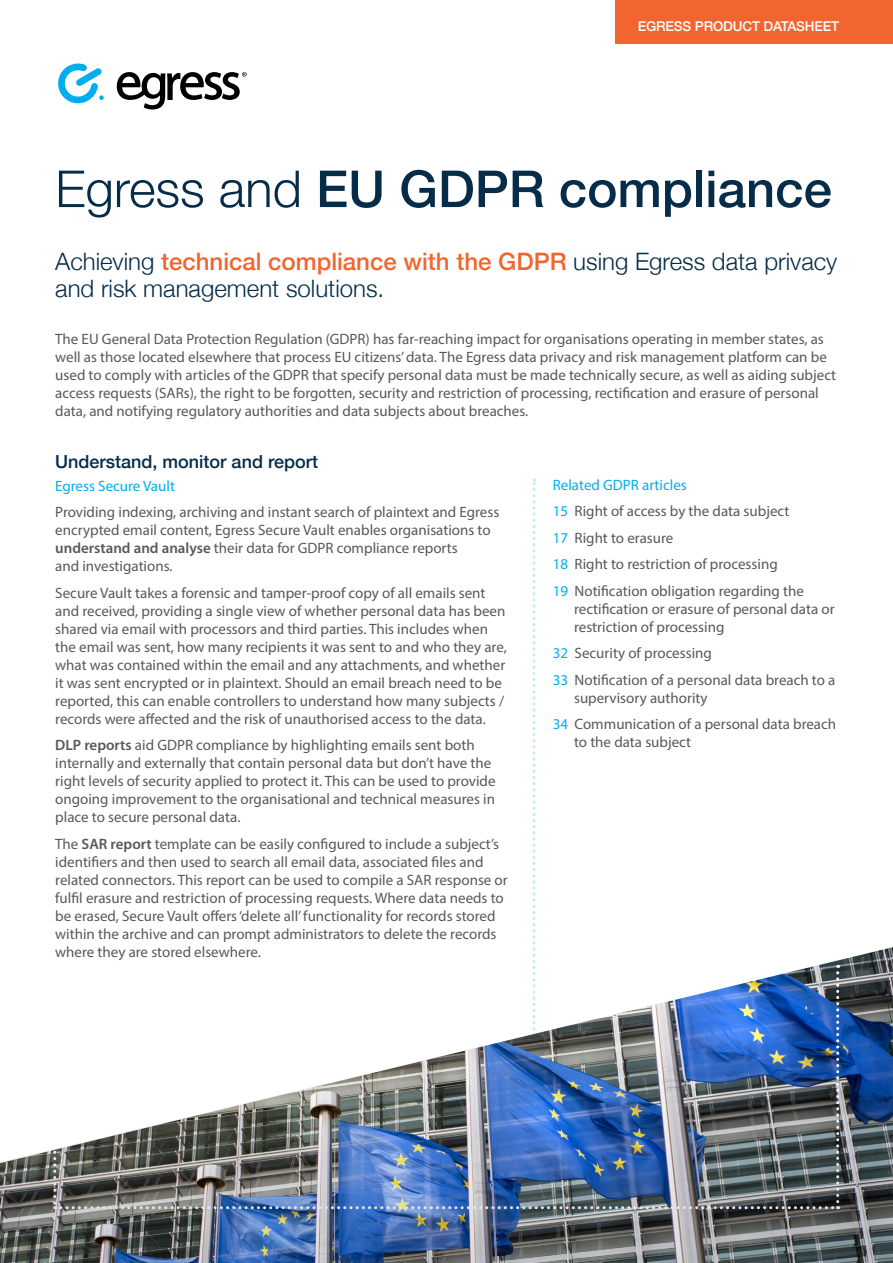
<style>
.page{position:relative;width:893px;height:1263px;background:#fff}
.page>*{position:absolute;margin:0;border:0;box-sizing:border-box;transform-origin:0 0}
.t1{font:500 51px "Helvetica Neue";color:#052c49}
.t2{font:300 24px/27px "Helvetica Neue";color:#052c49}
.t3{font:500 18px "Helvetica Neue";color:#052c49}
.t4{font:15px/18px "Myriad Pro";color:#5c5756}
.t5{font:15px "Myriad Pro";color:#00aeef}
.t6{font:500 13.5px "Helvetica Neue";letter-spacing:-.01em;color:#fff}
.s1{font-weight:300}
.s2{font-weight:500;color:#f2652e}
.s3{font-weight:600}
.s4{color:#00aeef}
</style>
<div class="page">
<img style="left:0;top:941px;width:893px;height:322px">
<svg style="left:117px;top:72px;width:130px;height:37px"></svg>
<svg style="left:58px;top:63px;width:46px;height:41px"></svg>
<div style="left:616px;top:0;width:277px;height:43px;background:#f2652e"></div>
<p class="t6" style="left:638px;top:15px;width:203px">EGRESS PRODUCT DATASHEET</p>
<h1 class="t1" style="left:55px;top:148px;width:778px"><span class="s1">Egress and</span> EU GDPR compliance</h1>
<h2 class="t2" style="left:55px;top:246px;width:784px">Achieving <span class="s2">technical compliance with the GDPR</span> using Egress data privacy and risk management solutions.</h2>
<p class="t4" style="left:55px;top:330px;width:782px">The EU General Data Protection Regulation (GDPR) has far-reaching impact for organisations operating in member states, as well as those located elsewhere that process EU citizens’ data. The Egress data privacy and risk management platform can be used to comply with articles of the GDPR that specify personal data must be made technically secure, as well as aiding subject access requests (SARs), the right to be forgotten, security and restriction of processing, rectification and erasure of personal data, and notifying regulatory authorities and data subjects about breaches.</p>
<p class="t3" style="left:55px;top:447px;width:264px">Understand, monitor and report</p>
<p class="t5" style="left:55px;top:476px;width:121px">Egress Secure Vault</p>
<p class="t4" style="left:55px;top:503px;width:446px">Providing indexing, archiving and instant search of plaintext and Egress encrypted email content, Egress Secure Vault enables organisations to <span class="s3">understand and analyse</span> their data for GDPR compliance reports<br>and investigations.</p>
<p class="t4" style="left:55px;top:583px;width:453px">Secure Vault takes a forensic and tamper-proof copy of all emails sent and received, providing a single view of whether personal data has been shared via email with processors and third parties. This includes when the email was sent, how many recipients it was sent to and who they are, what was contained within the email and any attachments, and whether it was sent encrypted or in plaintext. Should an email breach need to be reported, this can enable controllers to understand how many subjects / records were affected and the risk of unauthorised access to the data.</p>
<p class="t4" style="left:55px;top:736px;width:442px"><span class="s3">DLP reports</span> aid GDPR compliance by highlighting emails sent both internally and externally that contain personal data but don’t have the right levels of security applied to protect it. This can be used to provide ongoing improvement to the organisational and technical measures in place to secure personal data.</p>
<p class="t4" style="left:55px;top:834px;width:454px">The <span class="s3">SAR report</span> template can be easily configured to include a subject’s identifiers and then used to search all email data, associated files and related connectors. This report can be used to compile a SAR response or fulfil erasure and restriction of processing requests. Where data needs to be erased, Secure Vault offers ‘delete all’ functionality for records stored within the archive and can prompt administrators to delete the records where they are stored elsewhere.</p>
<p class="t4" style="left:553px;top:471px;width:253px;line-height:26.5px"><span class="s4">Related GDPR articles<br>15</span> Right of access by the data subject<br><span class="s4">17</span> Right to erasure<br><span class="s4">18</span> Right to restriction of processing<br><span class="s4">19</span> Notification obligation regarding the</p>
<p class="t4" style="left:574px;top:600px;width:262px">rectification or erasure of personal data or restriction of processing</p>
<p class="t4" style="left:553px;top:640px;width:284px;line-height:26.5px"><span class="s4">32</span> Security of processing<br><span class="s4">33</span> Notification of a personal data breach to a</p>
<p class="t4" style="left:553px;top:684px;width:285px;line-height:26.5px;text-indent:21px">supervisory authority<br><span class="s4">34</span> Communication of a personal data breach</p>
<p class="t4" style="left:574px;top:733px;width:119px">to the data subject</p>
</div>
